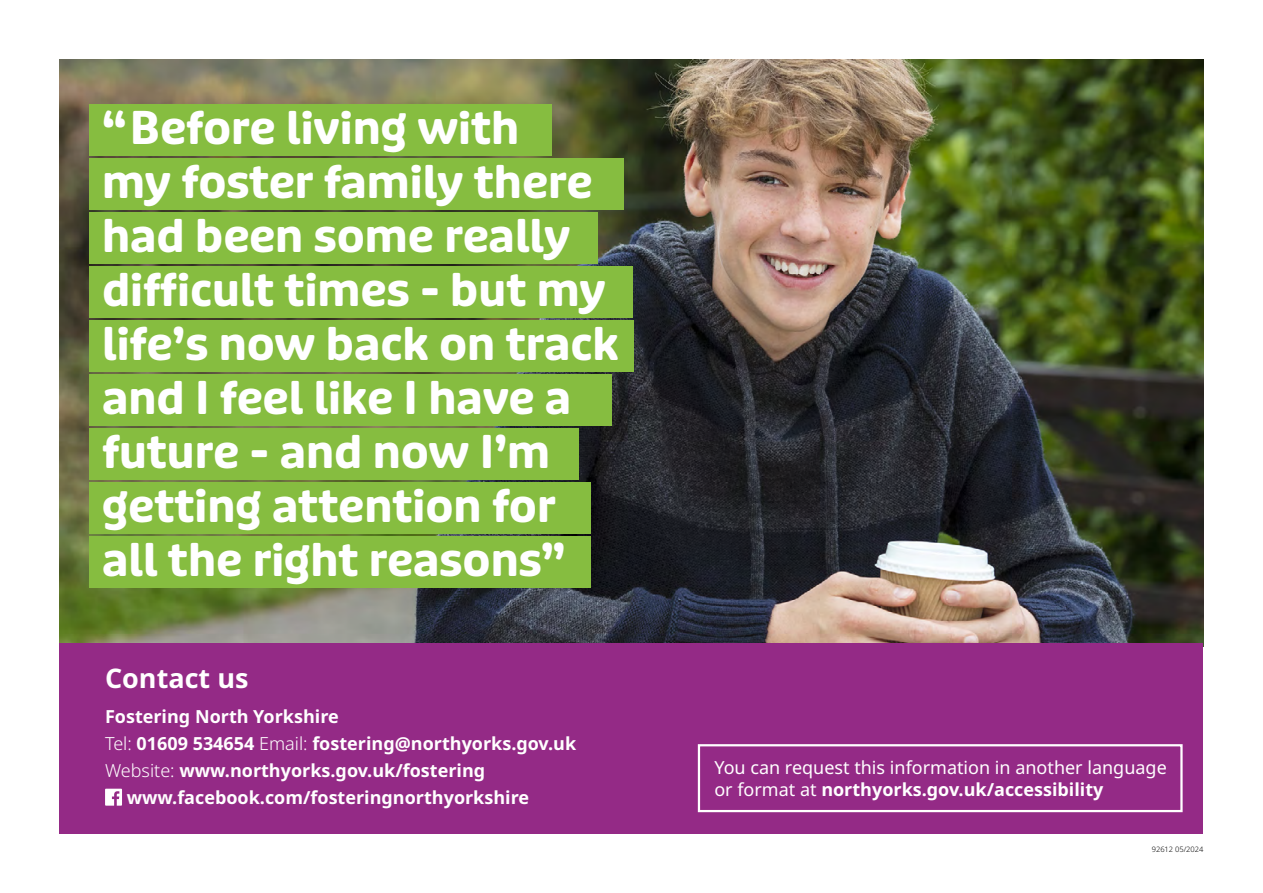
<style>
.page{position:relative;width:1263px;height:893px;background:#fff}
.page>*{position:absolute;margin:0;border:0;box-sizing:border-box;transform-origin:0 0}
.t1{font:700 45px/54px "Puffin Display Soft";color:#fff}
.t2{font:700 27px "Noto Sans";color:#fff}
.t3{font:700 18px/27px "Noto Sans";color:#fff}
.t4{font:18px/22.5px "Noto Sans";color:#fff}
.t5{font:300 7.5px "Noto Sans";color:#000}
.s1{font-weight:300}
.s2{font-weight:700}
</style>
<div class="page">
<img style="left:60px;top:60px;width:1143px;height:583px">
<div style="left:60px;top:643px;width:1143px;height:190px;background:#942a86"></div>
<div style="left:89px;top:104px;width:463px;height:51px;background:#86bd40"></div>
<div style="left:89px;top:158px;width:535px;height:51px;background:#86bd40"></div>
<div style="left:89px;top:212px;width:509px;height:51px;background:#86bd40"></div>
<div style="left:89px;top:266px;width:544px;height:51px;background:#86bd40"></div>
<div style="left:89px;top:320px;width:545px;height:52px;background:#86bd40"></div>
<div style="left:89px;top:375px;width:523px;height:51px;background:#86bd40"></div>
<div style="left:89px;top:429px;width:489px;height:51px;background:#86bd40"></div>
<div style="left:89px;top:483px;width:502px;height:51px;background:#86bd40"></div>
<div style="left:89px;top:537px;width:502px;height:51px;background:#86bd40"></div>
<svg style="left:105px;top:789px;width:17px;height:17px"></svg>
<div style="left:698px;top:744px;width:484px;height:68px;border:2px solid #fff"></div>
<p class="t1" style="left:102px;top:103px;width:518px">“Before living with<br>my foster family there had been some really difficult times - but my life’s now back on track and I feel like I have a future - and now I’m getting attention for all the right reasons”</p>
<p class="t2" style="left:105px;top:662px;width:145px">Contact us</p>
<p class="t3" style="left:105px;top:703px;width:473px">Fostering North Yorkshire<br><span class="s1">Tel:</span> 01609 534654 <span class="s1">Email:</span> fostering@northyorks.gov.uk<br><span class="s1">Website:</span> www.northyorks.gov.uk/fostering</p>
<p class="t3" style="left:127px;top:784px;width:404px">www.facebook.com/fosteringnorthyorkshire</p>
<p class="t4" style="left:714px;top:756px;width:454px">You can request this information in another language or format at <span class="s2">northyorks.gov.uk/accessibility</span></p>
<p class="t5" style="left:1152px;top:845px;width:53px">92612 05/2024</p>
</div>
